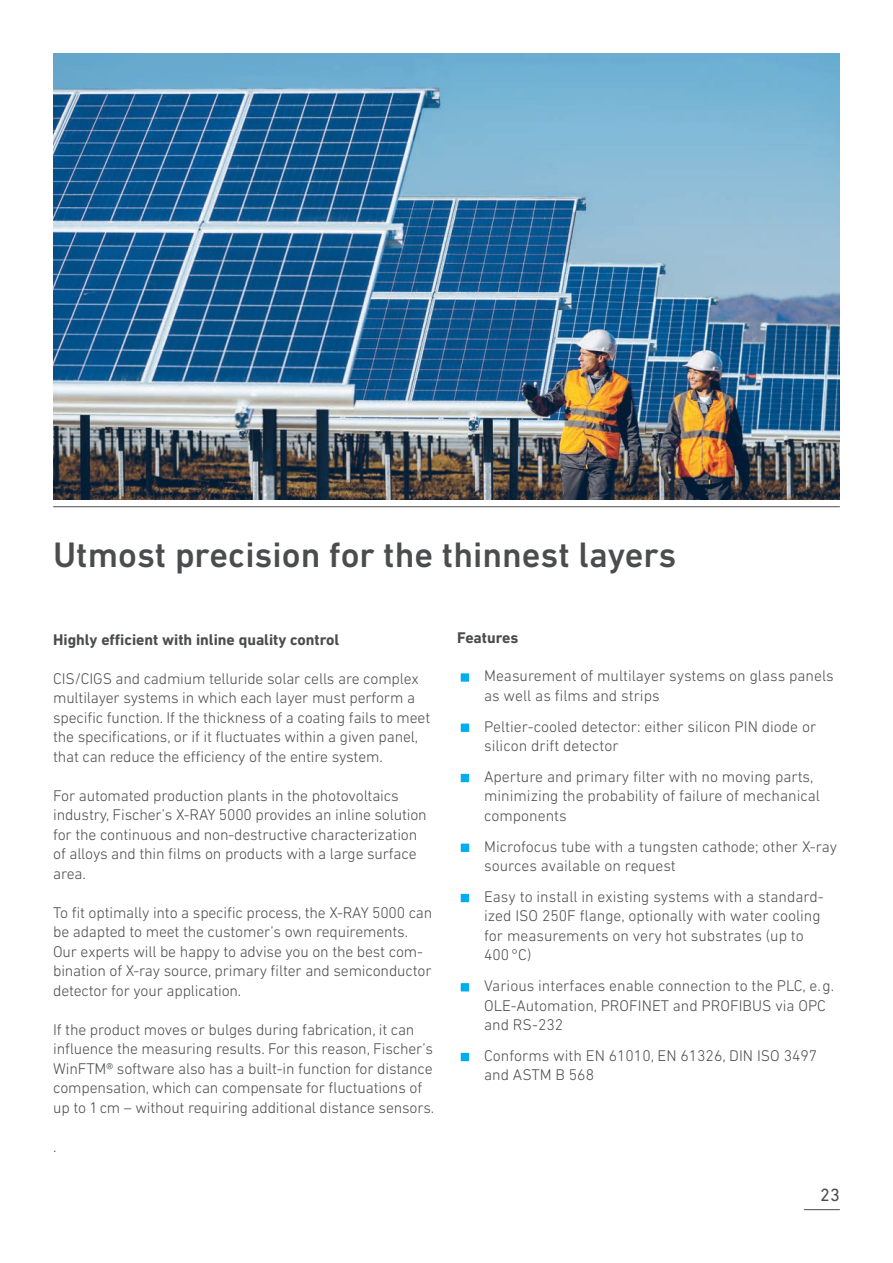
<style>
.page{position:relative;width:893px;height:1263px;background:#fff}
.page>*{position:absolute;margin:0;border:0;box-sizing:border-box;transform-origin:0 0}
.t1{font:700 60px "DIN Next LT Pro";color:#00aeef}
.t2{font:500 36px "DIN Next LT Pro";color:#4b4c4d}
.t3{font:18px "DIN Next LT Pro";color:#4b4c4d}
.t4{font:300 15.75px/19.5px "DIN Next LT Pro";letter-spacing:-.01em;color:#4b4c4d}
.t5{font:700 15.75px "DIN Next LT Pro";color:#4b4c4d}
</style>
<div class="page">
<img style="left:53px;top:53px;width:787px;height:447px">
<hr style="left:53px;top:506px;width:787px;height:1px;background:#4b4c4d">
<hr style="left:804px;top:1209px;width:36px;height:1px;background:#4b4c4d">
<h2 class="t2" style="left:53px;top:534px;width:625px">Utmost precision for the thinnest layers</h2>
<p class="t5" style="left:53px;top:630px;width:288px">Highly efficient with inline quality control</p>
<p class="t4" style="left:53px;top:669px;width:379px">CIS/CIGS and cadmium telluride solar cells are complex multilayer systems in which each layer must perform a specific function. If the thickness of a coating fails to meet the specifications, or if it fluctuates within a given panel, that can reduce the efficiency of the entire system.</p>
<p class="t4" style="left:53px;top:786px;width:375px">For automated production plants in the photovoltaics industry, Fischer’s X-RAY 5000 provides an inline solution for the continuous and non-destructive characterization of alloys and thin films on products with a large surface area.</p>
<p class="t4" style="left:53px;top:903px;width:381px">To fit optimally into a specific process, the X-RAY 5000 can be adapted to meet the customer’s own requirements.<br>Our experts will be happy to advise you on the best com&shy;bination of X-ray source, primary filter and semiconductor detector for your application.</p>
<p class="t4" style="left:53px;top:1020px;width:383px">If the product moves or bulges during fabrication, it can influence the measuring results. For this reason, Fischer’s WinFTM® software also has a built-in function for distance compensation, which can compensate for fluctuations of up to 1 cm – without requiring additional distance sensors.</p>
<p class="t4" style="left:53px;top:1137px;width:5px">.</p>
<p class="t5" style="left:457px;top:628px;width:63px">Features</p>
<h1 class="t1" style="left:457px;top:638px;width:17px">∙</h1>
<p class="t4" style="left:484px;top:666px;width:351px">Measurement of multilayer systems on glass panels as well as films and strips</p>
<h1 class="t1" style="left:457px;top:688px;width:17px">∙</h1>
<p class="t4" style="left:484px;top:716px;width:334px">Peltier-cooled detector: either silicon PIN diode or silicon drift detector</p>
<h1 class="t1" style="left:457px;top:738px;width:17px">∙</h1>
<p class="t4" style="left:484px;top:767px;width:337px">Aperture and primary filter with no moving parts, minimizing the probability of failure of mechanical components</p>
<h1 class="t1" style="left:457px;top:808px;width:17px">∙</h1>
<p class="t4" style="left:484px;top:836px;width:354px">Microfocus tube with a tungsten cathode; other X-ray sources available on request</p>
<h1 class="t1" style="left:457px;top:858px;width:17px">∙</h1>
<p class="t4" style="left:484px;top:887px;width:341px">Easy to install in existing systems with a standard&shy;ized ISO 250F flange, optionally with water cooling for measurements on very hot substrates (up to 400 °C)</p>
<h1 class="t1" style="left:457px;top:948px;width:17px">∙</h1>
<p class="t4" style="left:484px;top:976px;width:351px">Various interfaces enable connection to the PLC, e. g.<br>OLE-Automation, PROFINET and PROFIBUS via OPC and RS-232</p>
<h1 class="t1" style="left:457px;top:1017px;width:17px">∙</h1>
<p class="t4" style="left:484px;top:1046px;width:335px">Conforms with EN 61010, EN 61326, DIN ISO 3497 and ASTM B 568</p>
<p class="t3" style="left:820px;top:1184px;width:21px">23</p>
</div>
